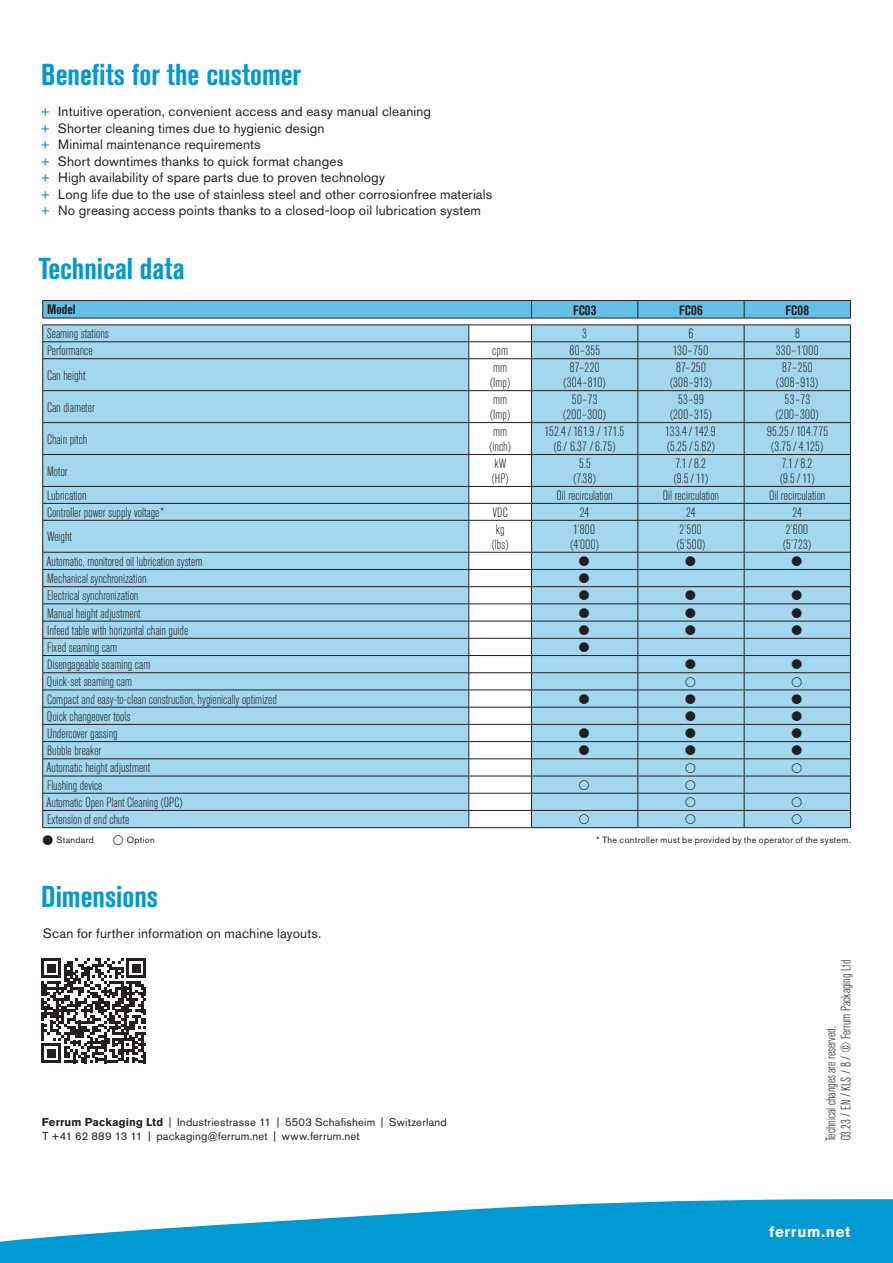
<style>
.page{position:relative;width:893px;height:1263px;background:#fff}
.page>*{position:absolute;margin:0;border:0;box-sizing:border-box;transform-origin:0 0}
.t1{font:700 condensed 30px "Akzidenz Grotesk Pro";color:#0099d1}
.t2{font:700 15px "Akzidenz Grotesk Pro";letter-spacing:.05em;color:#fff}
.t3{font:300 condensed 13.5px/17.2px "Akzidenz Grotesk Pro";color:#231f20}
.t4{font:13.5px/16.5px "Akzidenz Grotesk Pro";letter-spacing:.01em;color:#231f20}
.t5{font:300 condensed 13.5px/15px "Akzidenz Grotesk Pro";letter-spacing:.02em;color:#231f20;text-align:center}
.t6{font:300 condensed 13.5px/15px "Akzidenz Grotesk Pro";letter-spacing:.025em;color:#231f20;text-align:center}
.t7{font:700 condensed 13.5px "Akzidenz Grotesk Pro";color:#231f20}
.t8{font:300 condensed 13.5px/15px "Akzidenz Grotesk Pro";letter-spacing:.03em;color:#231f20;text-align:center}
.t9{font:11.25px/13.5px "Akzidenz Grotesk Pro";letter-spacing:.02em;color:#231f20}
.t10{font:9px "Akzidenz Grotesk Pro";letter-spacing:.035em;color:#231f20}
.s1{color:#0099d1}
.s2{font-size:14.25px}
.s3{font-weight:700}
</style>
<div class="page">
<svg style="left:0;top:1199px;width:893px;height:64px;fill:#0099d1"></svg>
<hr style="left:43px;top:300px;width:426px;height:1px;background:#231f20">
<hr style="left:469px;top:300px;width:62px;height:1px;background:#231f20">
<hr style="left:531px;top:300px;width:107px;height:1px;background:#231f20">
<hr style="left:638px;top:300px;width:106px;height:1px;background:#231f20">
<hr style="left:744px;top:300px;width:107px;height:1px;background:#231f20">
<svg style="left:41px;top:958px;width:105px;height:105px"></svg>
<svg style="left:42px;top:301px;width:809px;height:527px;background:#a0cee3"></svg>
<h1 class="t1" style="left:41px;top:55px;width:262px">Benefits for the customer</h1>
<p class="t4" style="left:41px;top:103px;width:453px"><span class="s1">+</span> Intuitive operation, convenient access and easy manual cleaning<br><span class="s1">+</span> Shorter cleaning times due to hygienic design<br><span class="s1">+</span> Minimal maintenance requirements<br><span class="s1">+</span> Short downtimes thanks to quick format changes<br><span class="s1">+</span> High availability of spare parts due to proven technology<br><span class="s1">+</span> Long life due to the use of stainless steel and other corrosionfree materials <span class="s1">+</span> No greasing access points thanks to a closed-loop oil lubrication system</p>
<h1 class="t1" style="left:39px;top:249px;width:147px">Technical data</h1>
<p class="t7" style="left:47px;top:301px;width:30px">Model</p>
<p class="t7" style="left:573px;top:301px;width:25px">FC<span class="s2">03</span></p>
<p class="t7" style="left:679px;top:301px;width:25px">FC<span class="s2">06</span></p>
<p class="t7" style="left:785px;top:301px;width:25px">FC<span class="s2">08</span></p>
<p class="t3" style="left:47px;top:325px;width:64px">Seaming stations</p>
<p class="t3" style="left:582px;top:325px;width:6px">3</p>
<p class="t3" style="left:689px;top:325px;width:6px">6</p>
<p class="t3" style="left:795px;top:325px;width:6px">8</p>
<p class="t3" style="left:47px;top:342px;width:47px">Performance</p>
<p class="t3" style="left:492px;top:342px;width:17px">cpm</p>
<p class="t3" style="left:569px;top:342px;width:32px">80–355</p>
<p class="t3" style="left:673px;top:342px;width:37px">130–750</p>
<p class="t3" style="left:776px;top:342px;width:44px">330–1’000</p>
<p class="t3" style="left:47px;top:366px;width:40px">Can height</p>
<p class="t3" style="left:490px;top:360px;width:21px;line-height:15px">mm (Imp)</p>
<p class="t6" style="left:564px;top:360px;width:44px">87–220 (304–810)</p>
<p class="t5" style="left:670px;top:360px;width:43px">87–250 (308–913)</p>
<p class="t5" style="left:776px;top:360px;width:43px">87–250 (308–913)</p>
<p class="t3" style="left:47px;top:398px;width:49px">Can diameter</p>
<p class="t3" style="left:490px;top:392px;width:21px;line-height:15px">mm (Imp)</p>
<p class="t6" style="left:563px;top:392px;width:44px">50–73 (200–300)</p>
<p class="t6" style="left:670px;top:392px;width:43px">53–99 (200–315)</p>
<p class="t8" style="left:776px;top:392px;width:44px">53–73 (200–300)</p>
<p class="t3" style="left:47px;top:430px;width:42px">Chain pitch</p>
<p class="t3" style="left:489px;top:424px;width:23px;line-height:15px">mm (inch)</p>
<p class="t3" style="left:544px;top:424px;width:81px;line-height:15px;text-align:center">152.4/161.9 / 171.5 (6/ 6.37 /6.75)</p>
<p class="t3" style="left:665px;top:424px;width:52px;line-height:15px">133.4/142.9 (5.25/5.62)</p>
<p class="t5" style="left:767px;top:424px;width:63px">95.25/104.775 (3.75/4.125)</p>
<p class="t3" style="left:47px;top:462px;width:22px">Motor</p>
<p class="t3" style="left:492px;top:455px;width:18px;line-height:15px">kW (HP)</p>
<p class="t3" style="left:573px;top:455px;width:24px;line-height:15px;text-align:center">5.5 (7.38)</p>
<p class="t3" style="left:674px;top:455px;width:36px;line-height:15px">7.1/8.2 (9.5/11)</p>
<p class="t3" style="left:780px;top:455px;width:36px;line-height:15px">7.1/8.2 (9.5/11)</p>
<p class="t3" style="left:47px;top:486px;width:41px">Lubrication</p>
<p class="t3" style="left:557px;top:486px;width:58px">Oil recirculation</p>
<p class="t3" style="left:663px;top:486px;width:58px">Oil recirculation</p>
<p class="t3" style="left:769px;top:486px;width:58px">Oil recirculation</p>
<p class="t3" style="left:47px;top:503px;width:119px">Controller power supply voltage*</p>
<p class="t3" style="left:492px;top:503px;width:17px">VDC</p>
<p class="t3" style="left:580px;top:503px;width:11px">24</p>
<p class="t3" style="left:686px;top:503px;width:11px">24</p>
<p class="t3" style="left:792px;top:503px;width:11px">24</p>
<p class="t3" style="left:47px;top:528px;width:27px">Weight</p>
<p class="t3" style="left:492px;top:521px;width:18px;line-height:15px;text-align:center">kg (lbs)</p>
<p class="t3" style="left:570px;top:521px;width:30px;line-height:15px">1’800 (4’000)</p>
<p class="t3" style="left:677px;top:521px;width:30px;line-height:15px">2’500 (5’500)</p>
<p class="t3" style="left:783px;top:521px;width:30px;line-height:15px">2’600 (5’723)</p>
<p class="t3" style="left:47px;top:552px;width:232px">Automatic, monitored oil lubrication system<br>Mechanical synchronization<br>Electrical synchronization<br>Manual height adjustment<br>Infeed table with horizontal chain guide<br>Fixed seaming cam<br>Disengageable seaming cam<br>Quick-set seaming cam<br>Compact and easy-to-clean construction, hygienically optimized<br>Quick changeover tools<br>Undercover gassing<br>Bubble breaker<br>Automatic height adjustment<br>Flushing device<br>Automatic Open Plant Cleaning (OPC)<br>Extension of end chute</p>
<p class="t10" style="left:56px;top:834px;width:39px">Standard</p>
<p class="t10" style="left:127px;top:834px;width:29px">Option</p>
<h1 class="t1" style="left:41px;top:877px;width:118px">Dimensions</h1>
<p class="t4" style="left:43px;top:925px;width:280px">Scan for further information on machine layouts.</p>
<p class="t9" style="left:42px;top:1115px;width:407px"><span class="s3">Ferrum Packaging Ltd</span> | Industriestrasse 11 | 5503 Schafisheim | Switzerland<br>T +41 62 889 13 11 | packaging@ferrum.net | www.ferrum.net</p>
<p class="t10" style="left:597px;top:834px;width:256px">* The controller must be provided by the operator of the system.</p>
<p class="t3" style="left:823px;top:1141px;width:183px;line-height:15px;rotate:-90deg">Technical changes are reserved.<br>03.23 / EN / KLS / B / © Ferrum Packaging Ltd</p>
<p class="t2" style="left:769px;top:1222px;width:83px">ferrum.net</p>
</div>
